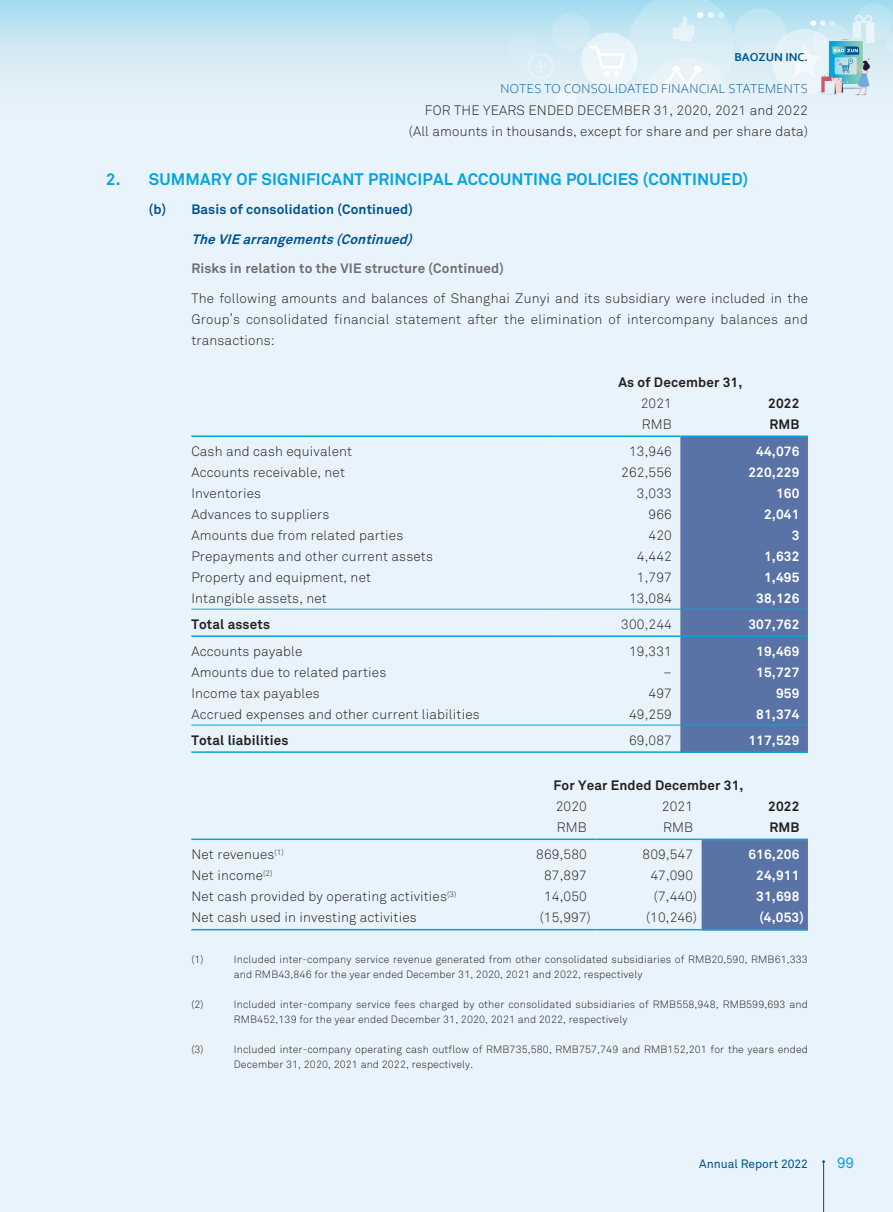
<style>
.page{position:relative;width:893px;height:1212px;background:#e8f3fb}
.page>*{position:absolute;margin:0;border:0;box-sizing:border-box;transform-origin:0 0}
.t1{font:700 16.5px "Akkurat Pro";letter-spacing:.01em;color:#08a2de}
.t2{font:15px "Akkurat Pro";color:#08a2de}
.t3{font:13.5px/21px "Akkurat Light Pro";letter-spacing:.01em;color:#231f20;text-align:right}
.t4{font:700 13.5px "Akkurat Pro";letter-spacing:.01em;color:#fff}
.t5{font:700 13.5px "Akkurat Pro";letter-spacing:.01em;color:#231f20}
.t6{font:700 13.5px "Akkurat Pro";letter-spacing:.01em;color:#6c6d70}
.t7{font:300 13.5px "Corbel";letter-spacing:.02em;color:#01518d}
.t8{font:700 13.5px "Akkurat Pro";letter-spacing:.01em;color:#01518d}
.t9{font:italic 700 13.5px "Akkurat Pro";color:#01518d}
.t10{font:12px "Akkurat Pro";color:#01518d}
.t11{font:700 12px "Corbel";color:#01518d}
.t12{font:10.5px/15px "Akkurat Light Pro";letter-spacing:.01em;color:#231f20}
</style>
<div class="page">
<div style="left:0;top:0;width:893px;height:125px;background:linear-gradient(to bottom,#afdeef,#f4f6fb)"></div>
<svg style="left:0;top:0;width:1px;height:125px"></svg>
<div style="left:552px;top:13px;width:38px;height:38px;background:linear-gradient(to bottom,#bce4f3,#daedf3);border-radius:50%"></div>
<div style="left:509px;top:33px;width:28px;height:29px;background:#d4ebf4;border-radius:50%"></div>
<div style="left:581px;top:32px;width:56px;height:57px;background:#eaf5f9;border-radius:50%"></div>
<svg style="left:589px;top:0;width:145px;height:107px"></svg>
<svg style="left:527px;top:53px;width:51px;height:52px"></svg>
<div style="left:734px;top:8px;width:52px;height:52px;background:linear-gradient(to bottom,#bce4f2,#e1eff6);border-radius:50%"></div>
<svg style="left:856px;top:3px;width:37px;height:37px"></svg>
<svg style="left:885px;top:30px;width:8px;height:24px"></svg>
<svg style="left:776px;top:15px;width:98px;height:92px"></svg>
<hr style="left:823px;top:1161px;width:1px;height:51px;background:#01518d">
<div style="left:680px;top:437px;width:128px;height:314px;background:#5973a6"></div>
<hr style="left:191px;top:435px;width:362px;height:2px;background:#08a2de">
<hr style="left:553px;top:435px;width:127px;height:2px;background:#08a2de">
<hr style="left:680px;top:435px;width:128px;height:2px;background:#08a2de">
<hr style="left:191px;top:609px;width:362px;height:1px;background:#08a2de">
<hr style="left:553px;top:609px;width:127px;height:1px;background:#08a2de">
<hr style="left:680px;top:609px;width:128px;height:1px;background:#08a2de">
<hr style="left:191px;top:635px;width:362px;height:2px;background:#08a2de">
<hr style="left:553px;top:635px;width:127px;height:2px;background:#08a2de">
<hr style="left:680px;top:635px;width:128px;height:2px;background:#08a2de">
<hr style="left:191px;top:725px;width:362px;height:1px;background:#08a2de">
<hr style="left:553px;top:725px;width:127px;height:1px;background:#08a2de">
<hr style="left:680px;top:725px;width:128px;height:1px;background:#08a2de">
<hr style="left:191px;top:751px;width:362px;height:2px;background:#08a2de">
<hr style="left:553px;top:751px;width:127px;height:2px;background:#08a2de">
<hr style="left:680px;top:751px;width:128px;height:2px;background:#08a2de">
<div style="left:702px;top:840px;width:106px;height:89px;background:#5973a6"></div>
<hr style="left:191px;top:838px;width:298px;height:2px;background:#08a2de">
<hr style="left:489px;top:838px;width:106px;height:2px;background:#08a2de">
<hr style="left:595px;top:838px;width:107px;height:2px;background:#08a2de">
<hr style="left:702px;top:838px;width:106px;height:2px;background:#08a2de">
<hr style="left:191px;top:929px;width:298px;height:1px;background:#08a2de">
<hr style="left:489px;top:929px;width:106px;height:1px;background:#08a2de">
<hr style="left:595px;top:929px;width:107px;height:1px;background:#08a2de">
<hr style="left:702px;top:929px;width:106px;height:1px;background:#08a2de">
<p class="t11" style="left:734px;top:50px;width:75px">BAOZUN INC.</p>
<p class="t7" style="left:500px;top:80px;width:309px">NOTES TO CONSOLIDATED FINANCIAL STATEMENTS</p>
<p class="t3" style="left:409px;top:100px;width:401px">FOR THE YEARS ENDED DECEMBER 31, 2020, 2021 and 2022 (All amounts in thousands, except for share and per share data)</p>
<p class="t1" style="left:106px;top:169px;width:643px">2. SUMMARY OF SIGNIFICANT PRINCIPAL ACCOUNTING POLICIES (CONTINUED)</p>
<p class="t8" style="left:149px;top:201px;width:266px">(b) Basis of consolidation (Continued)</p>
<p class="t9" style="left:191px;top:231px;width:226px">TheVIE arrangements(Continued)</p>
<p class="t6" style="left:191px;top:260px;width:314px">Risks in relation to the VIE structure (Continued)</p>
<p class="t3" style="left:191px;top:288px;width:618px;text-align:justify">The following amounts and balances of Shanghai Zunyi and its subsidiary were included in the Group’s consolidated financial statement after the elimination of intercompany balances and transactions:</p>
<p class="t5" style="left:618px;top:374px;width:125px">As of December 31,</p>
<p class="t3" style="left:641px;top:393px;width:33px">2021</p>
<p class="t5" style="left:768px;top:395px;width:33px">2022</p>
<p class="t3" style="left:642px;top:414px;width:31px">RMB</p>
<p class="t5" style="left:769px;top:416px;width:32px">RMB</p>
<p class="t3" style="left:191px;top:441px;width:162px">Cash and cash equivalent</p>
<p class="t3" style="left:629px;top:441px;width:44px">13,946</p>
<p class="t4" style="left:756px;top:443px;width:45px">44,076</p>
<p class="t3" style="left:191px;top:462px;width:155px">Accounts receivable, net</p>
<p class="t3" style="left:621px;top:462px;width:52px">262,556</p>
<p class="t4" style="left:748px;top:464px;width:53px">220,229</p>
<p class="t3" style="left:191px;top:483px;width:71px">Inventories</p>
<p class="t3" style="left:637px;top:483px;width:36px">3,033</p>
<p class="t4" style="left:776px;top:485px;width:25px">160</p>
<p class="t3" style="left:191px;top:504px;width:139px">Advances to suppliers</p>
<p class="t3" style="left:649px;top:504px;width:25px">966</p>
<p class="t4" style="left:764px;top:506px;width:37px">2,041</p>
<p class="t3" style="left:191px;top:525px;width:213px">Amounts due from related parties</p>
<p class="t3" style="left:649px;top:525px;width:25px">420</p>
<p class="t4" style="left:792px;top:527px;width:9px">3</p>
<p class="t3" style="left:191px;top:546px;width:243px">Prepayments and other current assets</p>
<p class="t3" style="left:637px;top:546px;width:36px">4,442</p>
<p class="t4" style="left:764px;top:548px;width:37px">1,632</p>
<p class="t3" style="left:191px;top:567px;width:181px">Property and equipment, net</p>
<p class="t3" style="left:637px;top:567px;width:36px">1,797</p>
<p class="t4" style="left:764px;top:569px;width:37px">1,495</p>
<p class="t3" style="left:191px;top:588px;width:137px">Intangible assets, net</p>
<p class="t3" style="left:629px;top:588px;width:44px">13,084</p>
<p class="t4" style="left:756px;top:590px;width:45px">38,126</p>
<p class="t5" style="left:191px;top:616px;width:80px">Total assets</p>
<p class="t3" style="left:621px;top:614px;width:52px">300,244</p>
<p class="t4" style="left:748px;top:616px;width:53px">307,762</p>
<p class="t3" style="left:191px;top:641px;width:112px">Accounts payable</p>
<p class="t3" style="left:629px;top:641px;width:44px">19,331</p>
<p class="t4" style="left:756px;top:643px;width:45px">19,469</p>
<p class="t3" style="left:191px;top:662px;width:196px">Amounts due to related parties</p>
<p class="t3" style="left:664px;top:662px;width:10px">–</p>
<p class="t4" style="left:756px;top:664px;width:45px">15,727</p>
<p class="t3" style="left:191px;top:683px;width:130px">Income tax payables</p>
<p class="t3" style="left:649px;top:683px;width:25px">497</p>
<p class="t4" style="left:776px;top:685px;width:25px">959</p>
<p class="t3" style="left:191px;top:704px;width:290px">Accrued expenses and other current liabilities</p>
<p class="t3" style="left:629px;top:704px;width:44px">49,259</p>
<p class="t4" style="left:756px;top:706px;width:45px">81,374</p>
<p class="t5" style="left:191px;top:732px;width:99px">Total liabilities</p>
<p class="t3" style="left:629px;top:730px;width:44px">69,087</p>
<p class="t4" style="left:748px;top:732px;width:53px">117,529</p>
<p class="t5" style="left:553px;top:777px;width:191px">For Year Ended December 31,</p>
<p class="t3" style="left:556px;top:796px;width:33px">2020</p>
<p class="t3" style="left:662px;top:796px;width:33px">2021</p>
<p class="t5" style="left:768px;top:798px;width:33px">2022</p>
<p class="t3" style="left:557px;top:817px;width:31px">RMB</p>
<p class="t3" style="left:663px;top:817px;width:31px">RMB</p>
<p class="t5" style="left:769px;top:819px;width:32px">RMB</p>
<p class="t3" style="left:191px;top:844px;width:94px">Net revenues<sup>(1)</sup></p>
<p class="t3" style="left:536px;top:844px;width:52px">869,580</p>
<p class="t3" style="left:643px;top:844px;width:52px">809,547</p>
<p class="t4" style="left:748px;top:846px;width:53px">616,206</p>
<p class="t3" style="left:191px;top:865px;width:82px">Net income<sup>(2)</sup></p>
<p class="t3" style="left:544px;top:865px;width:44px">87,897</p>
<p class="t3" style="left:650px;top:865px;width:44px">47,090</p>
<p class="t4" style="left:756px;top:867px;width:45px">24,911</p>
<p class="t3" style="left:191px;top:886px;width:266px">Net cash provided by operating activities<sup>(3)</sup></p>
<p class="t3" style="left:544px;top:886px;width:44px">14,050</p>
<p class="t3" style="left:654px;top:886px;width:45px">(7,440)</p>
<p class="t4" style="left:756px;top:888px;width:45px">31,698</p>
<p class="t3" style="left:191px;top:907px;width:227px">Net cash used in investing activities</p>
<p class="t3" style="left:540px;top:907px;width:52px">(15,997)</p>
<p class="t3" style="left:646px;top:907px;width:52px">(10,246)</p>
<p class="t4" style="left:759px;top:909px;width:46px">(4,053)</p>
<p class="t12" style="left:191px;top:952px;width:14px">(1)</p>
<p class="t12" style="left:234px;top:952px;width:576px">Included inter-company service revenue generated from other consolidated subsidiaries of RMB20,590, RMB61,333 and RMB43,846 for the year ended December 31, 2020, 2021 and 2022, respectively</p>
<p class="t12" style="left:191px;top:997px;width:14px">(2)</p>
<p class="t12" style="left:234px;top:997px;width:576px">Included inter-company service fees charged by other consolidated subsidiaries of RMB558,948, RMB599,693 and<br>RMB452,139 for the year ended December 31, 2020, 2021 and 2022, respectively</p>
<p class="t12" style="left:191px;top:1042px;width:14px">(3)</p>
<p class="t12" style="left:234px;top:1042px;width:576px">Included inter-company operating cash outflow of RMB735,580, RMB757,749 and RMB152,201 for the years ended<br>December 31, 2020, 2021 and 2022, respectively.</p>
<p class="t10" style="left:699px;top:1156px;width:110px">Annual Report 2022</p>
<p class="t2" style="left:837px;top:1154px;width:18px">99</p>
</div>
